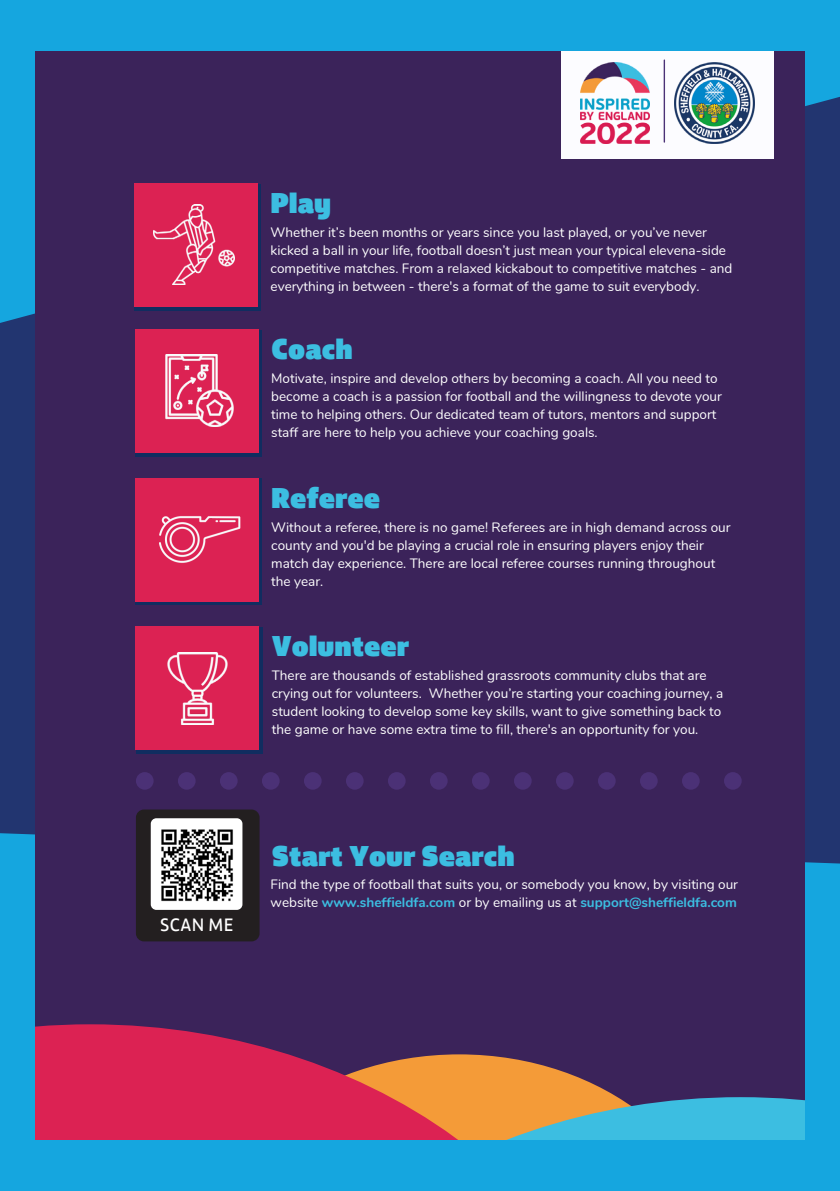
<style>
.page{position:relative;width:840px;height:1191px;background:#fff}
.page>*{position:absolute;margin:0;border:0;box-sizing:border-box;transform-origin:0 0}
.t1{font:29.6px "FS Jack Poster";color:#3cbee1}
.t2{font:18.6px "FS Jack";letter-spacing:.025em;color:#fff}
.t3{font:13.6px/18px "Nunito";color:#fff}
.s1{font-weight:700;color:#3cbee1}
</style>
<div class="page">
<div style="left:0;top:323px;width:839px;height:510px;background:#223570"></div>
<svg style="left:0;top:0;width:839px;height:323px;background:#1697d0"></svg>
<div style="left:0;top:833px;width:839px;height:358px;background:#15a6df"></div>
<div style="left:35px;top:51px;width:769px;height:1088px;background:#3b235a"></div>
<div style="left:633px;top:1097px;width:171px;height:42px;background:#3cbee1"></div>
<svg style="left:35px;top:1024px;width:598px;height:115px;fill:#dc2253"></svg>
<div style="left:560px;top:51px;width:213px;height:108px;background:#fcfcff"></div>
<img style="left:580px;top:62px;width:69px;height:81px">
<img style="left:674px;top:62px;width:80px;height:81px">
<hr style="left:663px;top:60px;width:1px;height:82px;background:#4b3176">
<svg style="left:135px;top:184px;width:126px;height:127px"></svg>
<div style="left:134px;top:184px;width:123px;height:123px;background:#dc2253"></div>
<div style="left:135px;top:330px;width:126px;height:126px;background:linear-gradient(to right,#102d60,#102d60)"></div>
<div style="left:135px;top:329px;width:123px;height:124px;background:#dc2253"></div>
<svg style="left:135px;top:479px;width:126px;height:126px"></svg>
<div style="left:135px;top:478px;width:123px;height:123px;background:#dc2253"></div>
<div style="left:136px;top:627px;width:126px;height:127px;background:#102d60"></div>
<div style="left:135px;top:626px;width:124px;height:124px;background:#dc2253"></div>
<img style="left:153px;top:204px;width:81px;height:81px">
<img style="left:159px;top:516px;width:82px;height:47px">
<img style="left:165px;top:355px;width:69px;height:72px">
<img style="left:167px;top:652px;width:61px;height:72px">
<div style="left:136px;top:772px;width:17px;height:17px;background:#4b3176;border-radius:50%"></div>
<div style="left:178px;top:772px;width:17px;height:17px;background:#4b3176;border-radius:50%"></div>
<div style="left:220px;top:772px;width:17px;height:17px;background:#4b3176;border-radius:50%"></div>
<div style="left:262px;top:772px;width:17px;height:17px;background:#4b3176;border-radius:50%"></div>
<div style="left:304px;top:772px;width:17px;height:17px;background:#4b3176;border-radius:50%"></div>
<div style="left:346px;top:772px;width:17px;height:17px;background:#4b3176;border-radius:50%"></div>
<div style="left:388px;top:772px;width:17px;height:17px;background:#4b3176;border-radius:50%"></div>
<div style="left:429px;top:772px;width:18px;height:17px;background:#4b3176;border-radius:50%"></div>
<div style="left:471px;top:772px;width:18px;height:17px;background:#4b3176;border-radius:50%"></div>
<div style="left:513px;top:772px;width:18px;height:17px;background:#4b3176;border-radius:50%"></div>
<div style="left:555px;top:772px;width:18px;height:17px;background:#4b3176;border-radius:50%"></div>
<div style="left:597px;top:772px;width:18px;height:17px;background:#4b3176;border-radius:50%"></div>
<div style="left:639px;top:772px;width:18px;height:17px;background:#4b3176;border-radius:50%"></div>
<div style="left:681px;top:772px;width:18px;height:17px;background:#4b3176;border-radius:50%"></div>
<div style="left:723px;top:772px;width:18px;height:17px;background:#4b3176;border-radius:50%"></div>
<div style="left:136px;top:809px;width:123px;height:132px;background:#231f20;border-radius:8px"></div>
<div style="left:151px;top:818px;width:91px;height:92px;background:#fff;border-radius:6px"></div>
<img style="left:161px;top:829px;width:72px;height:73px">
<p class="t1" style="left:270px;top:177px;width:62px">Play</p>
<p class="t3" style="left:270px;top:223px;width:463px">Whether it’s been months or years since you last played, or you’ve never kicked a ball in your life, football doesn’t just mean your typical elevena-side competitive matches. From a relaxed kickabout to competitive matches - and everything in between - there's a format of the game to suit everybody.</p>
<p class="t1" style="left:271px;top:323px;width:83px">Coach</p>
<p class="t3" style="left:271px;top:368px;width:452px">Motivate, inspire and develop others by becoming a coach. All you need to become a coach is a passion for football and the willingness to devote your time to helping others. Our dedicated team of tutors, mentors and support staff are here to help you achieve your coaching goals.</p>
<p class="t1" style="left:271px;top:472px;width:110px">Referee</p>
<p class="t3" style="left:271px;top:517px;width:460px">Without a referee, there is no game! Referees are in high demand across our county and you'd be playing a crucial role in ensuring players enjoy their match day experience. There are local referee courses running throughout the year.</p>
<p class="t1" style="left:272px;top:620px;width:139px">Volunteer</p>
<p class="t3" style="left:272px;top:666px;width:453px">There are thousands of established grassroots community clubs that are crying out for volunteers. Whether you’re starting your coaching journey, a student looking to develop some key skills, want to give something back to the game or have some extra time to fill, there's an opportunity for you.</p>
<p class="t2" style="left:160px;top:910px;width:75px">SCAN ME</p>
<p class="t1" style="left:272px;top:830px;width:244px">Start Your Search</p>
<p class="t3" style="left:270px;top:874px;width:468px">Find the type of football that suits you, or somebody you know, by visiting our website <span class="s1">www.sheffieldfa.com</span> or by emailing us at <span class="s1">support@sheffieldfa.com</span></p>
</div>
